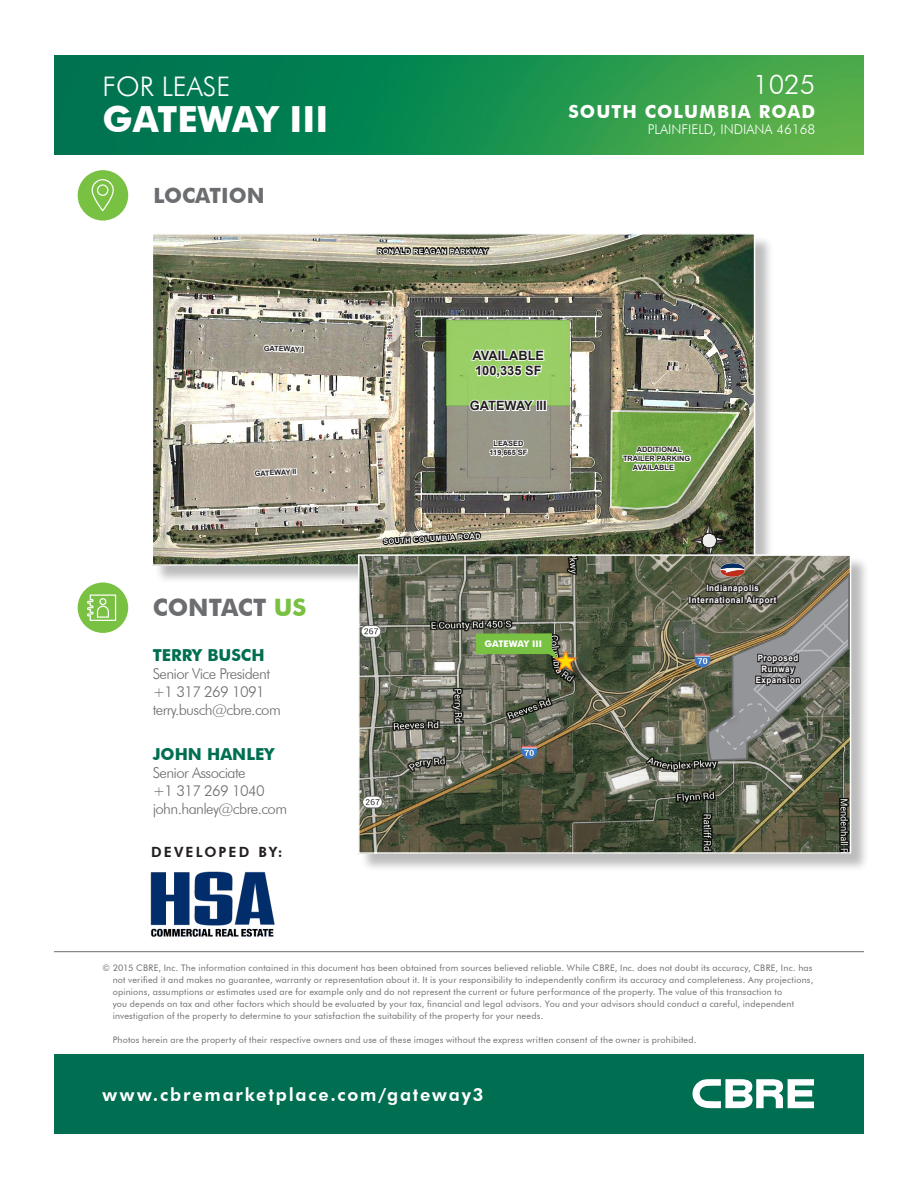
<style>
.page{position:relative;width:918px;height:1188px;background:#fff}
.page>*{position:absolute;margin:0;border:0;box-sizing:border-box;transform-origin:0 0}
.t1{font:700 36px "Futura BT";color:#fff}
.t2{font:300 27px "Futura BT";color:#fff}
.Contact_Us{font:700 24px "Futura BT";color:#6c6d70}
.Heading{font:700 21px "Futura BT";color:#6c6d70}
.t3{font:800 18px "Futura BT";letter-spacing:.1em;color:#fff}
.t4{font:700 18px "Futura BT";letter-spacing:.06em;color:#fff}
.Broker_Name{font:700 16.5px "Futura BT";color:#006e51}
.Broker_Contact_Info{font:700 16.5px "Futura BT";color:#006e51}
.Broker_Contact_Info-2{font:300 15px "Futura BT";letter-spacing:-.04em;color:#6c6d70}
.CopyHead_FutHvy_pms3{font:800 14.1px "Futura BT";letter-spacing:.15em;color:#231f20}
.t5{font:300 13.5px "Futura BT";color:#fff}
.t6{font:700 12.9px/15.5px "Arial";color:#231f20}
.t7{font:700 9.15px "Futura BT";color:#fff}
.t8{font:9px/12px "Futura BT";letter-spacing:.025em;color:#6c6d70}
.t9{font:700 8.7px "Arial";letter-spacing:.075em;color:#fff;scale:.91 1}
.t10{font:700 7.35px/8.9px "Arial";color:#231f20;text-align:center}
.t11{font:700 7.35px "Arial";letter-spacing:.05em;color:#fff}
.s1{color:#79c142}
</style>
<div class="page">
<img style="left:54px;top:56px;width:810px;height:98px">
<hr style="left:54px;top:951px;width:810px;height:1px;background:#6c6d70">
<div style="left:54px;top:1054px;width:810px;height:80px;background:#006e51"></div>
<svg style="left:693px;top:1079px;width:121px;height:29px"></svg>
<div style="left:78px;top:583px;width:50px;height:50px;background:#79c142;border-radius:50%"></div>
<svg style="left:87px;top:595px;width:29px;height:26px"></svg>
<div style="left:78px;top:170px;width:50px;height:51px;background:#79c142;border-radius:50%"></div>
<svg style="left:92px;top:179px;width:22px;height:33px"></svg>
<img style="left:150px;top:871px;width:125px;height:66px">
<div style="left:154px;top:235px;width:620px;height:350px;background:#231f20;opacity:.3"></div>
<img style="left:155px;top:236px;width:597px;height:327px">
<svg style="left:683px;top:521px;width:46px;height:33px;background:#585c46"></svg>
<svg style="left:375px;top:242px;width:117px;height:18px;background:#898575"></svg>
<img style="left:381px;top:522px;width:101px;height:32px">
<svg style="left:262px;top:340px;width:42px;height:18px"></svg>
<svg style="left:253px;top:464px;width:44px;height:17px"></svg>
<div style="left:447px;top:405px;width:123px;height:85px;background:#989787"></div>
<div style="left:447px;top:320px;width:123px;height:85px;background:#99ce66"></div>
<svg style="left:471px;top:349px;width:74px;height:30px"></svg>
<svg style="left:489px;top:439px;width:39px;height:19px"></svg>
<svg style="left:468px;top:399px;width:75px;height:15px"></svg>
<div style="left:543px;top:400px;width:4px;height:11px;border:2px solid #fff"></div>
<svg style="left:609px;top:409px;width:132px;height:102px;background:#83a461"></svg>
<div style="left:152px;top:233px;width:603px;height:333px;border:2px solid #fff"></div>
<div style="left:360px;top:557px;width:510px;height:316px;background:#231f20;opacity:.3"></div>
<img style="left:361px;top:557px;width:487px;height:294px">
<div style="left:358px;top:554px;width:493px;height:300px;border:2px solid #fff"></div>
<svg style="left:688px;top:572px;width:163px;height:190px;background:#737469"></svg>
<div style="left:557px;top:653px;width:38px;height:36px;background:#231f20;opacity:.5"></div>
<svg style="left:476px;top:633px;width:103px;height:40px;background:#728d4c"></svg>
<img style="left:710px;top:564px;width:45px;height:16px">
<p class="t2" style="left:103px;top:70px;width:129px">FOR LEASE</p>
<p class="t1" style="left:103px;top:97px;width:227px">GATEWAY III</p>
<p class="Heading" style="left:153px;top:183px;width:113px">LOCATION</p>
<p class="t10" style="left:264px;top:344px;width:41px;rotate:2deg">GATEWAY I</p>
<p class="t10" style="left:254px;top:469px;width:43px;rotate:-3deg">GATEWAY II</p>
<p class="Contact_Us" style="left:153px;top:593px;width:155px">CONTACT <span class="s1">US</span></p>
<p class="Broker_Name" style="left:153px;top:646px;width:113px">TERRY BUSCH</p>
<p class="Broker_Contact_Info-2" style="left:153px;top:665px;width:119px">Senior Vice President</p>
<p class="Broker_Contact_Info-2" style="left:153px;top:683px;width:114px">+1 317 269 1091</p>
<p class="Broker_Contact_Info-2" style="left:153px;top:701px;width:130px">terry.busch@cbre.com</p>
<p class="Broker_Contact_Info" style="left:153px;top:745px;width:123px">JOHN HANLEY</p>
<p class="Broker_Contact_Info-2" style="left:153px;top:764px;width:94px">Senior Associate</p>
<p class="Broker_Contact_Info-2" style="left:153px;top:782px;width:114px">+1 317 269 1040</p>
<p class="Broker_Contact_Info-2" style="left:153px;top:800px;width:136px">john.hanley@cbre.com</p>
<p class="CopyHead_FutHvy_pms3" style="left:151px;top:844px;width:133px">DEVELOPED BY:</p>
<p class="t2" style="left:753px;top:68px;width:64px">1025</p>
<p class="t4" style="left:568px;top:101px;width:249px">SOUTH COLUMBIA ROAD</p>
<p class="t5" style="left:648px;top:121px;width:169px">PLAINFIELD, INDIANA 46168</p>
<p class="t11" style="left:377px;top:246px;width:113px">RONALD REAGAN PARKWAY</p>
<h3 class="t6" style="left:472px;top:348px;width:73px">AVAILABLE<br>100,335 SF</h3>
<h3 class="t6" style="left:470px;top:398px;width:78px">GATEWAY III</h3>
<p class="t10" style="left:490px;top:439px;width:39px">LEASED<br>119,665 SF</p>
<p class="t11" style="left:383px;top:537px;width:99px;rotate:-4deg">SOUTH COLUMBIA ROAD</p>
<p class="t7" style="left:485px;top:639px;width:59px">GATEWAY III</p>
<p class="t10" style="left:637px;top:445px;width:47px">ADDITIONAL</p>
<p class="t10" style="left:623px;top:454px;width:69px">TRAILER PARKING</p>
<p class="t10" style="left:633px;top:463px;width:42px">AVAILABLE</p>
<p class="t9" style="left:706px;top:582px;width:59px">Indianapolis</p>
<p class="t9" style="left:689px;top:594px;width:98px">International Airport</p>
<p class="t9" style="left:758px;top:652px;width:46px">Proposed</p>
<p class="t9" style="left:761px;top:663px;width:38px">Runway</p>
<p class="t9" style="left:756px;top:674px;width:51px">Expansion</p>
<p class="t8" style="left:113px;top:962px;width:702px;text-indent:-10px">© 2015 CBRE, Inc. The information contained in this document has been obtained from sources believed reliable. While CBRE, Inc. does not doubt its accuracy, CBRE, Inc. has not verified it and makes no guarantee, warranty or representation about it. It is your responsibility to independently confirm its accuracy and completeness. Any projections, opinions, assumptions or estimates used are for example only and do not represent the current or future performance of the property. The value of this transaction to<br>you depends on tax and other factors which should be evaluated by your tax, financial and legal advisors. You and your advisors should conduct a careful, independent investigation of the property to determine to your satisfaction the suitability of the property for your needs.</p>
<p class="t8" style="left:113px;top:1034px;width:585px">Photos herein are the property of their respective owners and use of these images without the express written consent of the owner is prohibited.</p>
<p class="t3" style="left:103px;top:1084px;width:382px">www.cbremarketplace.com/gateway3</p>
</div>
